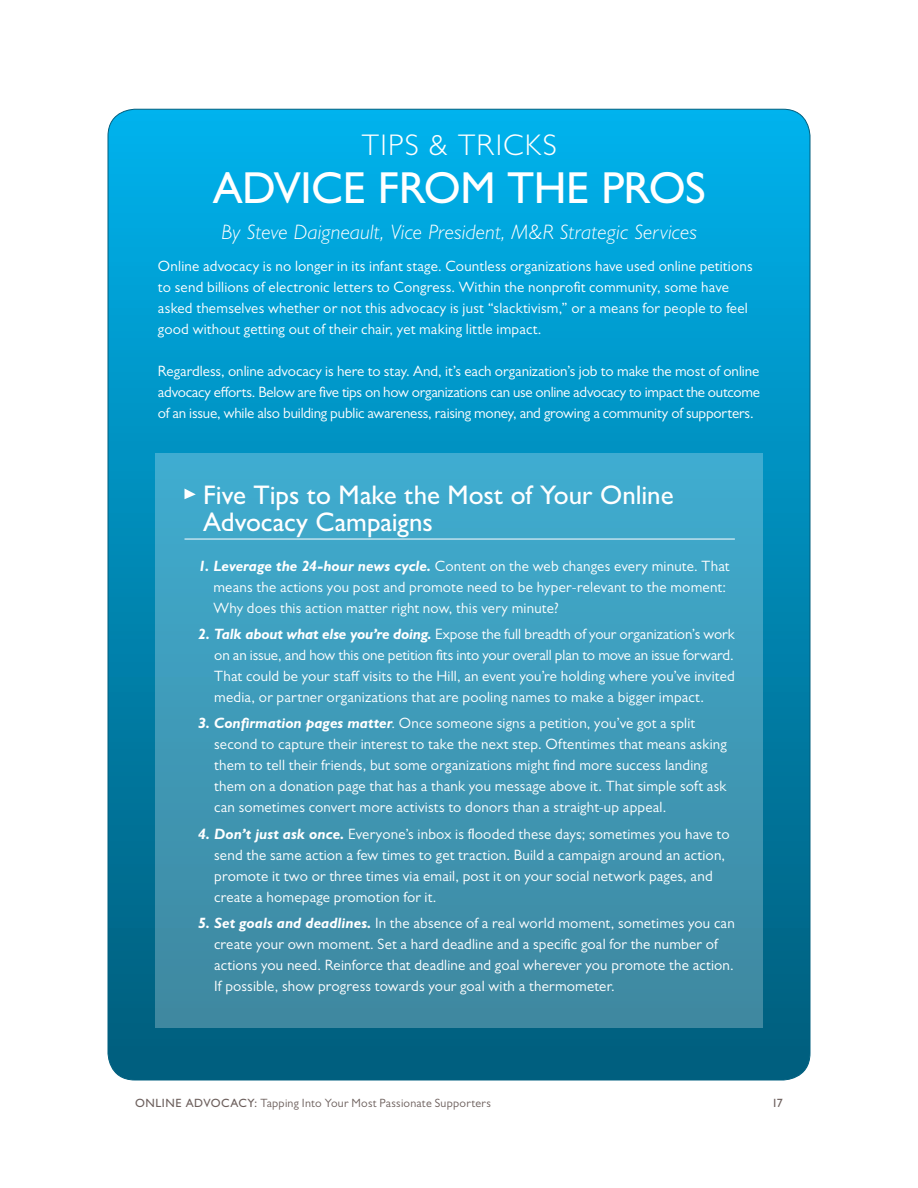
<style>
.page{position:relative;width:918px;height:1188px;background:#fff}
.page>*{position:absolute;margin:0;border:0;box-sizing:border-box;transform-origin:0 0}
.Body_Copy{font:500 45px "Gill Sans MT Pro";letter-spacing:-.015em;color:#fff}
.Case_in_Point_Text{font:300 30px "Gill Sans MT Pro";letter-spacing:.045em;color:#fff}
.Body_Copy-2{font:500 27px/27px "Gill Sans MT Pro";letter-spacing:-.005em;color:#fff}
.Pull_Quote{font:italic 300 21px "Gill Sans MT Pro";letter-spacing:.01em;color:#fff}
.Bulleted_Copy{font:15px/21px "Gill Sans MT Pro";letter-spacing:.015em;color:#fff}
.Body_Copy-3{font:15px/21px "Gill Sans MT Pro";letter-spacing:.01em;color:#fff}
.t1{font:12px "Gill Sans MT Pro";letter-spacing:.02em;color:#6d605d}
.t2{font:500 12px "Gill Sans MT Pro";color:#6d605d}
.s1{font-weight:700;font-style:italic}
.s2{font-weight:500}
</style>
<div class="page">
<div style="left:108px;top:109px;width:702px;height:971px;background:linear-gradient(to bottom,#00b1eb,#005c7a);border-radius:27px"></div>
<div style="left:155px;top:453px;width:608px;height:574px;background:linear-gradient(to bottom,#3facd0,#3f879f)"></div>
<hr style="left:184px;top:539px;width:551px;height:1px;background:#fff">
<svg style="left:184px;top:489px;width:12px;height:10px"></svg>
<p class="Case_in_Point_Text" style="left:362px;top:127px;width:196px">TIPS &amp; TRICKS</p>
<p class="Body_Copy" style="left:213px;top:162px;width:495px">ADVICE FROM THE PROS</p>
<p class="Pull_Quote" style="left:222px;top:220px;width:477px">By Steve Daigneault, Vice President, M&amp;R Strategic Services</p>
<p class="Body_Copy-3" style="left:158px;top:255px;width:596px">Online advocacy is no longer in its infant stage. Countless organizations have used online petitions to send billions of electronic letters to Congress. Within the nonprofit community, some have asked themselves whether or not this advocacy is just “slacktivism,” or a means for people to feel good without getting out of their chair, yet making little impact.</p>
<p class="Body_Copy-3" style="left:158px;top:360px;width:604px;text-align:justify">Regardless, online advocacy is here to stay. And, it’s each organization’s job to make the most of online advocacy efforts. Below are five tips on how organizations can use online advocacy to impact the outcome of an issue, while also building public awareness, raising money, and growing a community of supporters.</p>
<p class="Body_Copy-2" style="left:203px;top:481px;width:472px">Five Tips to Make the Most of Your Online<br>Advocacy Campaigns</p>
<p class="Bulleted_Copy" style="left:213px;top:555px;width:518px;text-indent:-15px"><span class="s1">1. Leverage the 24-hour news cycle.</span> Content on the web changes every minute. That means the actions you post and promote need to be hyper-relevant to the moment:<br>Why does this action matter right now, this very minute?</p>
<p class="Bulleted_Copy" style="left:214px;top:623px;width:522px;text-align:justify;text-indent:-16px"><span class="s1">2. Talk about what else you’re doing.</span> Expose the full breadth of your organization’s work on an issue, and how this one petition fits into your overall plan to move an issue forward.<br>That could be your staff visits to the Hill, an event you’re holding where you’ve invited media, or partner organizations that are pooling names to make a bigger impact.</p>
<p class="Bulleted_Copy" style="left:214px;top:713px;width:514px;text-indent:-16px"><span class="s1">3. Confirmation pages matter</span>. Once someone signs a petition, you’ve got a split second to capture their interest to take the next step. Oftentimes that means asking them to tell their friends, but some organizations might find more success landing them on a donation page that has a thank you message above it. That simple soft ask can sometimes convert more activists to donors than a straight-up appeal.</p>
<p class="Bulleted_Copy" style="left:214px;top:823px;width:517px;text-indent:-16px"><span class="s1">4. Don’t just ask once.</span> Everyone’s inbox is flooded these days; sometimes you have to send the same action a few times to get traction. Build a campaign around an action, promote it two or three times via email, post it on your social network pages, and create a homepage promotion for it.</p>
<p class="Bulleted_Copy" style="left:214px;top:913px;width:522px;text-indent:-16px"><span class="s1">5. Set goals and deadlines.</span> In the absence of a real world moment, sometimes you can create your own moment. Set a hard deadline and a specific goal for the number of actions you need. Reinforce that deadline and goal wherever you promote the action.<br>If possible, show progress towards your goal with a thermometer.</p>
<p class="t1" style="left:135px;top:1096px;width:357px"><span class="s2">ONLINE ADVOCACY:</span> Tapping Into Your Most Passionate Supporters</p>
<p class="t2" style="left:772px;top:1096px;width:13px">17</p>
</div>
